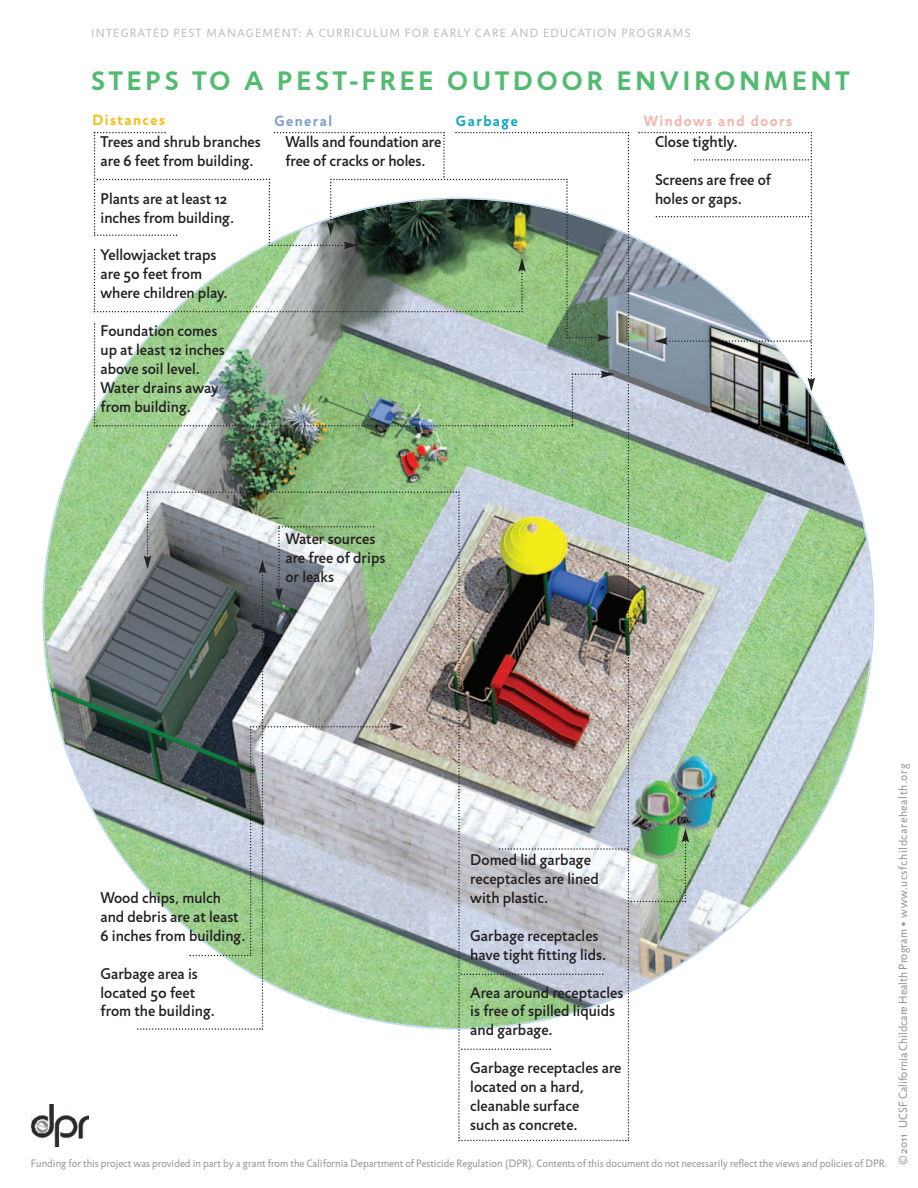
<style>
.page{position:relative;width:918px;height:1188px;background:#fff}
.page>*{position:absolute;margin:0;border:0;box-sizing:border-box;transform-origin:0 0}
.t1{font:700 27px "Jigsaw";letter-spacing:.15em;color:#52bb70}
.t2{font:500 15.75px/18.9px "Jigsaw";color:#231f20}
.t3{font:700 15px "Jigsaw";letter-spacing:.1em;color:#f6b4ac}
.t4{font:700 15px "Jigsaw";letter-spacing:.1em;color:#f3be18}
.t5{font:700 15px "Jigsaw";letter-spacing:.1em;color:#7c9ed2}
.t6{font:700 15px "Jigsaw";letter-spacing:.1em;color:#11a8c3}
.t7{font:12px "Jigsaw";color:#939598}
.t8{font:12px "Jigsaw";letter-spacing:.105em;color:#bcbdc0}
.t9{font:10.8px "Jigsaw";color:#939598}
</style>
<div class="page">
<svg style="left:42px;top:199px;width:832px;height:628px"></svg>
<img style="left:94px;top:132px;width:721px;height:1009px">
<div style="left:32px;top:1104px;width:65px;height:44px;background:#fff"></div>
<img style="left:32px;top:1104px;width:57px;height:43px">
<p class="t8" style="left:92px;top:29px;width:600px">INTEGRATED PEST MANAGEMENT: A CURRICULUM FOR EARLY CARE AND EDUCATION PROGRAMS</p>
<h1 class="t1" style="left:91px;top:71px;width:760px">STEPS TO A PEST-FREE OUTDOOR ENVIRONMENT</h1>
<p class="t4" style="left:92px;top:115px;width:74px">Distances</p>
<p class="t5" style="left:274px;top:116px;width:59px">General</p>
<p class="t6" style="left:456px;top:116px;width:63px">Garbage</p>
<p class="t3" style="left:644px;top:116px;width:150px">Windows and doors</p>
<p class="t2" style="left:101px;top:134px;width:162px">Trees and shrub branches are 6 feet from building.</p>
<p class="t2" style="left:101px;top:190px;width:135px">Plants are at least 12 inches from building.</p>
<p class="t2" style="left:101px;top:247px;width:129px">Yellowjacket traps are 50 feet from where children play.</p>
<p class="t2" style="left:101px;top:323px;width:126px">Foundation comes up at least 12 inches above soil level.<br>Water drains away from building.</p>
<p class="t2" style="left:285px;top:134px;width:157px">Walls and foundation are free of cracks or holes.</p>
<p class="t2" style="left:285px;top:531px;width:102px">Water sources are free of drips or leaks</p>
<p class="t2" style="left:655px;top:134px;width:84px">Close tightly.</p>
<p class="t2" style="left:655px;top:172px;width:118px">Screens are free of holes or gaps.</p>
<p class="t2" style="left:101px;top:890px;width:146px">Wood chips, mulch and debris are at least<br>6 inches from building.</p>
<p class="t2" style="left:101px;top:965px;width:116px">Garbage area is located 50 feet from the building.</p>
<p class="t2" style="left:470px;top:852px;width:130px">Domed lid garbage receptacles are lined with plastic.</p>
<p class="t2" style="left:470px;top:928px;width:138px">Garbage receptacles have tight fitting lids.</p>
<p class="t2" style="left:470px;top:984px;width:155px">Area around receptacles is free of spilled liquids and garbage.</p>
<p class="t2" style="left:470px;top:1060px;width:153px">Garbage receptacles are located on a hard, cleanable surface<br>such as concrete.</p>
<p class="t9" style="left:31px;top:1160px;width:858px">Funding for this project was provided in part by a grant from the California Department of Pesticide Regulation (DPR). Contents of this document do not necessarily reflect the views and policies of DPR.</p>
<p class="t7" style="left:899px;top:1165px;width:403px;rotate:-90deg">© 2011 UCSF California Childcare Health Program • www.ucsfchildcarehealth.org</p>
</div>
